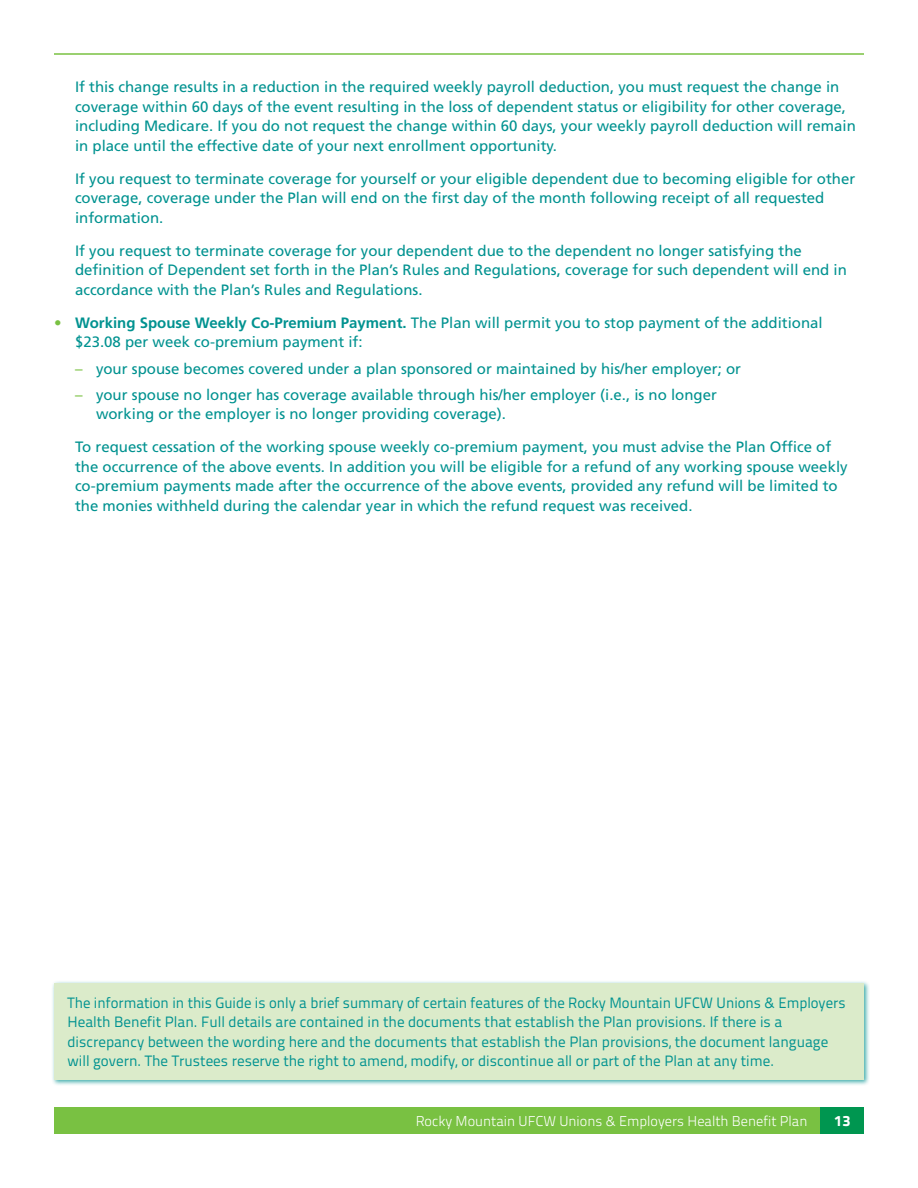
<style>
.page{position:relative;width:918px;height:1188px;background:#fff}
.page>*{position:absolute;margin:0;border:0;box-sizing:border-box;transform-origin:0 0}
.body_text_indented{font:15px/19.5px "Frutiger LT Std";color:#009290}
.body_text_indented-2{font:15px/19.5px "Titillium Text 14 L 400 wt";color:#009290}
.t1{font:15px "Titillium Text 14 L 999 wt";color:#fff}
.t2{font:14.25px "Titillium Text 14 L 250 wt";color:#fff}
.s1{font-weight:700;color:#79c142}
.s2{font-weight:700}
.s3{color:#79c142}
</style>
<div class="page">
<div style="left:54px;top:1107px;width:767px;height:27px;background:#79c142"></div>
<div style="left:821px;top:1107px;width:43px;height:27px;background:#009650"></div>
<hr style="left:54px;top:53px;width:810px;height:2px;background:#79c142">
<div style="left:51px;top:980px;width:819px;height:106px;background:#009290;opacity:.75"></div>
<div style="left:54px;top:983px;width:810px;height:97px;background:#dbebca"></div>
<p class="body_text_indented" style="left:75px;top:77px;width:782px">If this change results in a reduction in the required weekly payroll deduction, you must request the change in coverage within 60 days of the event resulting in the loss of dependent status or eligibility for other coverage, including Medicare. If you do not request the change within 60 days, your weekly payroll deduction will remain in place until the effective date of your next enrollment opportunity.</p>
<p class="body_text_indented" style="left:75px;top:169px;width:782px">If you request to terminate coverage for yourself or your eligible dependent due to becoming eligible for other coverage, coverage under the Plan will end on the first day of the month following receipt of all requested information.</p>
<p class="body_text_indented" style="left:75px;top:241px;width:773px">If you request to terminate coverage for your dependent due to the dependent no longer satisfying the definition of Dependent set forth in the Plan’s Rules and Regulations, coverage for such dependent will end in accordance with the Plan’s Rules and Regulations.</p>
<p class="body_text_indented" style="left:75px;top:313px;width:749px;text-indent:-21px"><span class="s1">•</span> <span class="s2">Working Spouse Weekly Co-Premium Payment.</span> The Plan will permit you to stop payment of the additional $23.08 per week co-premium payment if:</p>
<p class="body_text_indented" style="left:75px;top:359px;width:668px"><span class="s3">–</span> your spouse becomes covered under a plan sponsored or maintained by his/her employer; or</p>
<p class="body_text_indented" style="left:96px;top:385px;width:622px;text-indent:-21px"><span class="s3">–</span> your spouse no longer has coverage available through his/her employer (i.e., is no longer working or the employer is no longer providing coverage).</p>
<p class="body_text_indented" style="left:75px;top:437px;width:774px">To request cessation of the working spouse weekly co-premium payment, you must advise the Plan Office of the occurrence of the above events. In addition you will be eligible for a refund of any working spouse weekly co-premium payments made after the occurrence of the above events, provided any refund will be limited to the monies withheld during the calendar year in which the refund request was received.</p>
<p class="body_text_indented-2" style="left:68px;top:993px;width:780px">The information in this Guide is only a brief summary of certain features of the Rocky Mountain UFCW Unions &amp; Employers Health Benefit Plan. Full details are contained in the documents that establish the Plan provisions. If there is a discrepancy between the wording here and the documents that establish the Plan provisions, the document language will govern. The Trustees reserve the right to amend, modify, or discontinue all or part of the Plan at any time.</p>
<p class="t2" style="left:416px;top:1112px;width:393px">Rocky Mountain UFCW Unions &amp; Employers Health Benefit Plan</p>
<p class="t1" style="left:834px;top:1112px;width:17px">13</p>
</div>
